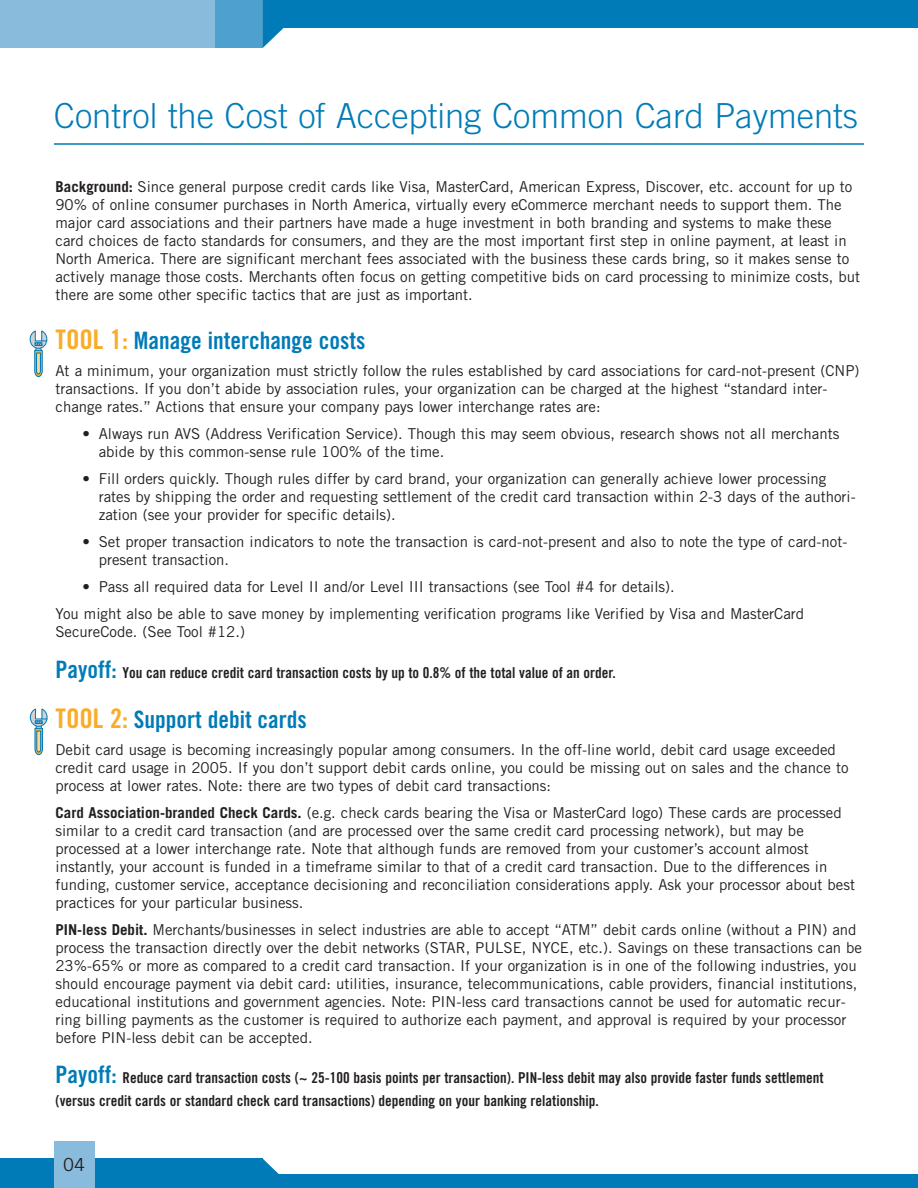
<style>
.page{position:relative;width:918px;height:1188px;background:#fff}
.page>*{position:absolute;margin:0;border:0;box-sizing:border-box;transform-origin:0 0}
.t1{font:300 34.5px "Trade Gothic";color:#007bb7}
.t2{font:24px "Trade Gothic Bold Cond Twenty";color:#007bb7}
.t3{font:18px "Trade Gothic";color:#231f20}
.t4{font:15px/18px "Trade Gothic";color:#231f20}
.t5{font:15px/22.5px "Trade Gothic Bold Cond Twenty";color:#231f20}
.s1{font-weight:700}
.s2{font-size:27px;color:#faac29}
.s3{font-size:24px;color:#007bb7}
</style>
<div class="page">
<div style="left:0;top:0;width:263px;height:48px;background:#89bbdd"></div>
<div style="left:254px;top:0;width:664px;height:28px;background:#007bb7"></div>
<div style="left:216px;top:0;width:47px;height:48px;background:#4ea1cf"></div>
<svg style="left:263px;top:28px;width:21px;height:20px"></svg>
<div style="left:0;top:1158px;width:263px;height:30px;background:#007bb7"></div>
<div style="left:255px;top:1174px;width:663px;height:14px;background:#007bb7"></div>
<svg style="left:263px;top:1159px;width:16px;height:15px"></svg>
<div style="left:54px;top:1141px;width:40px;height:47px;background:#89bbdd"></div>
<hr style="left:54px;top:143px;width:810px;height:2px;background:#007bb7">
<svg style="left:30px;top:331px;width:18px;height:46px"></svg>
<svg style="left:30px;top:709px;width:18px;height:46px"></svg>
<h1 class="t1" style="left:54px;top:103px;width:806px">Control the Cost of Accepting Common Card Payments</h1>
<p class="t4" style="left:56px;top:179px;width:806px"><span class="s1">Background:</span> Since general purpose credit cards like Visa, MasterCard, American Express, Discover, etc. account for up to 90% of online consumer purchases in North America, virtually every eCommerce merchant needs to support them. The major card associations and their partners have made a huge investment in both branding and systems to make these card choices de facto standards for consumers, and they are the most important first step in online payment, at least in North America. There are significant merchant fees associated with the business these cards bring, so it makes sense to actively manage those costs. Merchants often focus on getting competitive bids on card processing to minimize costs, but there are some other specific tactics that are just as important.</p>
<h2 class="t2" style="left:56px;top:332px;width:311px"><span class="s2">TOOL 1:</span> Manage interchange costs</h2>
<p class="t4" style="left:56px;top:363px;width:806px">At a minimum, your organization must strictly follow the rules established by card associations for card-not-present (CNP) transactions. If you don’t abide by association rules, your organization can be charged at the highest “standard inter&shy;change rates.” Actions that ensure your company pays lower interchange rates are:</p>
<p class="t4" style="left:99px;top:426px;width:742px;text-indent:-16px">• Always run AVS (Address Verification Service). Though this may seem obvious, research shows not all merchants abide by this common-sense rule 100% of the time.</p>
<p class="t4" style="left:99px;top:471px;width:759px;text-indent:-16px">• Fill orders quickly. Though rules differ by card brand, your organization can generally achieve lower processing rates by shipping the order and requesting settlement of the credit card transaction within 2-3 days of the authori&shy;zation (see your provider for specific details).</p>
<p class="t4" style="left:99px;top:534px;width:750px;text-indent:-16px">• Set proper transaction indicators to note the transaction is card-not-present and also to note the type of card-not&shy;present transaction.</p>
<p class="t4" style="left:56px;top:575px;width:750px;line-height:27px;text-indent:27px">• Pass all required data for Level II and/or Level III transactions (see Tool #4 for details).<br>You might also be able to save money by implementing verification programs like Verified by Visa and MasterCard</p>
<p class="t4" style="left:56px;top:624px;width:191px">SecureCode. (See Tool #12.)</p>
<p class="t5" style="left:56px;top:662px;width:562px"><span class="s3">Payoff:</span> You can reduce credit card transaction costs by up to 0.8% of the total value of an order.</p>
<h2 class="t2" style="left:56px;top:711px;width:253px"><span class="s2">TOOL 2:</span> Support debit cards</h2>
<p class="t4" style="left:56px;top:742px;width:795px">Debit card usage is becoming increasingly popular among consumers. In the off-line world, debit card usage exceeded credit card usage in 2005. If you don’t support debit cards online, you could be missing out on sales and the chance to process at lower rates. Note: there are two types of debit card transactions:</p>
<p class="t4" style="left:56px;top:805px;width:801px"><span class="s1">Card Association-branded Check Cards.</span> (e.g. check cards bearing the Visa or MasterCard logo) These cards are processed similar to a credit card transaction (and are processed over the same credit card processing network), but may be processed at a lower interchange rate. Note that although funds are removed from your customer’s account almost instantly, your account is funded in a timeframe similar to that of a credit card transaction. Due to the differences in funding, customer service, acceptance decisioning and reconciliation considerations apply. Ask your processor about best practices for your particular business.</p>
<p class="t4" style="left:56px;top:922px;width:808px"><span class="s1">PIN-less Debit.</span> Merchants/businesses in select industries are able to accept “ATM” debit cards online (without a PIN) and process the transaction directly over the debit networks (STAR, PULSE, NYCE, etc.). Savings on these transactions can be 23%-65% or more as compared to a credit card transaction. If your organization is in one of the following industries, you should encourage payment via debit card: utilities, insurance, telecommunications, cable providers, financial institutions, educational institutions and government agencies. Note: PIN-less card transactions cannot be used for automatic recur&shy;ring billing payments as the customer is required to authorize each payment, and approval is required by your processor before PIN-less debit can be accepted.</p>
<p class="t5" style="left:56px;top:1068px;width:770px"><span class="s3">Payoff:</span> Reduce card transaction costs (~ 25-100 basis points per transaction). PIN-less debit may also provide faster funds settlement (versus credit cards or standard check card transactions) depending on your banking relationship.</p>
<p class="t3" style="left:63px;top:1158px;width:23px">04</p>
</div>
